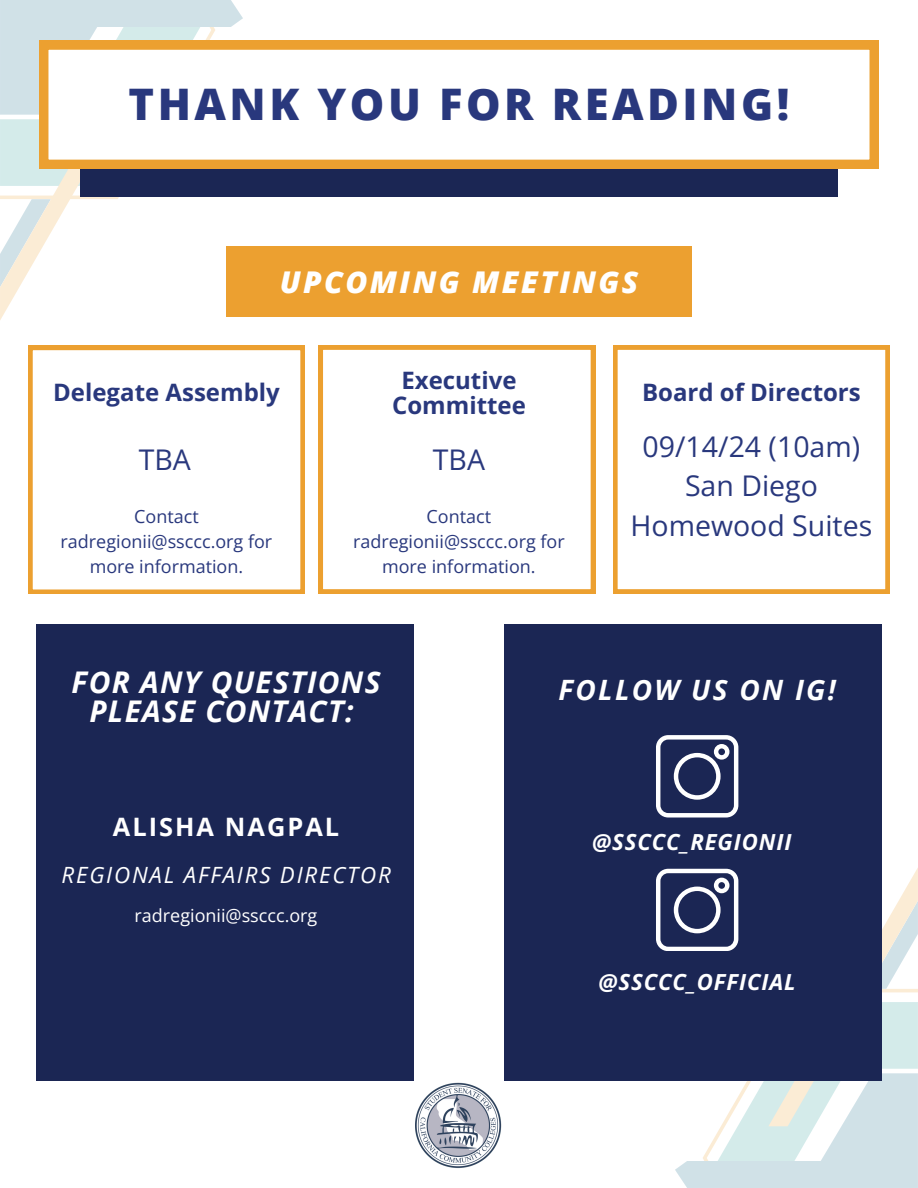
<style>
.page{position:relative;width:918px;height:1188px;background:#fff}
.page>*{position:absolute;margin:0;border:0;box-sizing:border-box;transform-origin:0 0}
.t1{font:800 43.5px "Open Sans";letter-spacing:.08em;color:#29387d}
.t2{font:italic 800 30px "Open Sans";letter-spacing:.08em;color:#fff}
.t3{font:italic 700 29.85px/29.2px "Open Sans";letter-spacing:.04em;color:#fff;text-align:center}
.t4{font:28.5px/39.3px "Open Sans";color:#29387d;text-align:center}
.t5{font:italic 700 28.05px "Open Sans";letter-spacing:.08em;color:#fff}
.t6{font:700 25.35px "Open Sans";letter-spacing:.08em;color:#fff}
.t7{font:700 24px/24.8px "Open Sans";color:#29387d;text-align:center}
.t8{font:italic 22.35px "Open Sans";letter-spacing:.08em;color:#fff}
.t9{font:italic 700 22.2px "Open Sans";letter-spacing:.04em;color:#fff}
.t10{font:18px/24.8px "Open Sans";color:#29387d;text-align:center}
.t11{font:18px "Open Sans";color:#fff}
</style>
<div class="page">
<svg style="left:0;top:0;width:243px;height:320px"></svg>
<div style="left:80px;top:77px;width:758px;height:120px;background:#1b2654"></div>
<svg style="left:39px;top:41px;width:840px;height:128px"></svg>
<div style="left:226px;top:246px;width:466px;height:71px;background:#eca030"></div>
<svg style="left:28px;top:346px;width:277px;height:248px"></svg>
<svg style="left:319px;top:345px;width:276px;height:249px"></svg>
<svg style="left:613px;top:345px;width:277px;height:249px"></svg>
<div style="left:37px;top:624px;width:377px;height:456px;background:#1b2654"></div>
<div style="left:504px;top:624px;width:377px;height:456px;background:#1b2654"></div>
<svg style="left:656px;top:735px;width:82px;height:82px"></svg>
<svg style="left:656px;top:867px;width:262px;height:321px"></svg>
<img style="left:416px;top:1082px;width:86px;height:86px">
<p class="t1" style="left:129px;top:74px;width:662px">THANK YOU FOR READING!</p>
<h1 class="t2" style="left:280px;top:261px;width:360px">UPCOMING MEETINGS</h1>
<h6 class="t7" style="left:53px;top:379px;width:228px">Delegate Assembly</h6>
<h3 class="t4" style="left:139px;top:440px;width:54px">TBA</h3>
<p class="t10" style="left:61px;top:504px;width:213px">Contact radregionii@ssccc.org for more information.</p>
<h3 class="t7" style="left:392px;top:367px;width:135px">Executive<br>Committee</h3>
<p class="t4" style="left:433px;top:440px;width:54px">TBA</p>
<h2 class="t10" style="left:353px;top:504px;width:213px">Contact radregionii@ssccc.org for more information.</h2>
<h2 class="t7" style="left:642px;top:379px;width:220px">Board of Directors</h2>
<h6 class="t4" style="left:631px;top:426px;width:243px">09/14/24 (10am)<br>San Diego<br>Homewood Suites</h6>
<h6 class="t3" style="left:72px;top:667px;width:310px">FOR ANY QUESTIONS<br>PLEASE CONTACT:</h6>
<h4 class="t6" style="left:113px;top:809px;width:228px">ALISHA NAGPAL</h4>
<p class="t8" style="left:62px;top:859px;width:331px">REGIONAL AFFAIRS DIRECTOR</p>
<h5 class="t11" style="left:135px;top:902px;width:184px">radregionii@ssccc.org</h5>
<h2 class="t5" style="left:559px;top:670px;width:279px">FOLLOW US ON IG!</h2>
<p class="t9" style="left:592px;top:826px;width:201px">@SSCCC_REGIONII</p>
<p class="t9" style="left:599px;top:966px;width:199px">@SSCCC_OFFICIAL</p>
</div>
